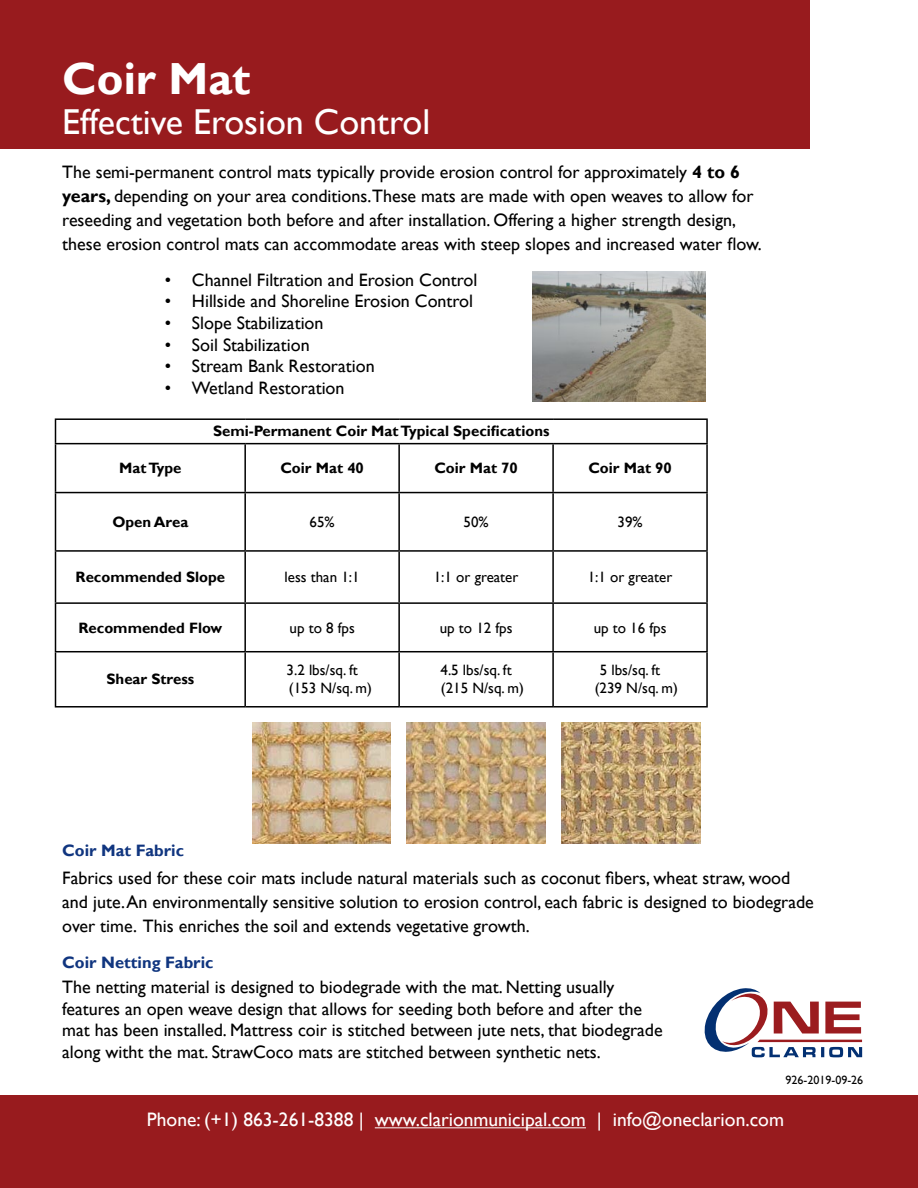
<style>
.page{position:relative;width:918px;height:1188px;background:#fff}
.page>*{position:absolute;margin:0;border:0;box-sizing:border-box;transform-origin:0 0}
.t1{font:700 45px "Gill Sans";color:#fff}
.t2{font:36px "Gill Sans";color:#fff}
.t3{font:19.5px "Gill Sans";color:#fff}
.t4{font:18px/24px "Gill Sans";color:#000}
.t5{font:700 16.5px "Gill Sans";color:#10357f}
.t6{font:15px "Gill Sans";color:#000}
.t7{font:700 15px "Gill Sans";color:#000}
.t8{font:12px "Gill Sans";color:#000}
.s1{font-weight:700}
</style>
<div class="page">
<div style="left:0;top:0;width:810px;height:149px;background:#981b1e"></div>
<hr style="left:55px;top:418px;width:190px;height:2px;background:#000">
<svg style="left:55px;top:420px;width:1px;height:23px"></svg>
<hr style="left:245px;top:418px;width:154px;height:2px;background:#000">
<hr style="left:399px;top:418px;width:154px;height:2px;background:#000">
<hr style="left:553px;top:418px;width:155px;height:2px;background:#000">
<hr style="left:706px;top:420px;width:2px;height:23px;background:#000">
<hr style="left:55px;top:443px;width:190px;height:1px;background:#000">
<hr style="left:55px;top:444px;width:1px;height:48px;background:#000">
<hr style="left:245px;top:443px;width:154px;height:1px;background:#000">
<hr style="left:244px;top:444px;width:2px;height:48px;background:#000">
<hr style="left:399px;top:443px;width:154px;height:1px;background:#000">
<hr style="left:398px;top:444px;width:2px;height:48px;background:#000">
<hr style="left:553px;top:443px;width:155px;height:1px;background:#000">
<hr style="left:552px;top:444px;width:2px;height:48px;background:#000">
<hr style="left:706px;top:444px;width:2px;height:48px;background:#000">
<hr style="left:55px;top:492px;width:190px;height:1px;background:#000">
<hr style="left:55px;top:493px;width:1px;height:57px;background:#000">
<hr style="left:245px;top:492px;width:154px;height:1px;background:#000">
<hr style="left:244px;top:493px;width:2px;height:57px;background:#000">
<hr style="left:399px;top:492px;width:154px;height:1px;background:#000">
<hr style="left:398px;top:493px;width:2px;height:57px;background:#000">
<hr style="left:553px;top:492px;width:155px;height:1px;background:#000">
<hr style="left:552px;top:493px;width:2px;height:57px;background:#000">
<hr style="left:706px;top:493px;width:2px;height:57px;background:#000">
<hr style="left:55px;top:550px;width:190px;height:2px;background:#000">
<hr style="left:55px;top:552px;width:1px;height:50px;background:#000">
<hr style="left:245px;top:550px;width:154px;height:2px;background:#000">
<hr style="left:244px;top:552px;width:2px;height:50px;background:#000">
<hr style="left:399px;top:550px;width:154px;height:2px;background:#000">
<hr style="left:398px;top:552px;width:2px;height:50px;background:#000">
<hr style="left:553px;top:550px;width:155px;height:2px;background:#000">
<hr style="left:552px;top:552px;width:2px;height:50px;background:#000">
<hr style="left:706px;top:552px;width:2px;height:50px;background:#000">
<hr style="left:55px;top:602px;width:190px;height:2px;background:#000">
<hr style="left:55px;top:604px;width:1px;height:47px;background:#000">
<hr style="left:245px;top:602px;width:154px;height:2px;background:#000">
<hr style="left:244px;top:604px;width:2px;height:47px;background:#000">
<hr style="left:399px;top:602px;width:154px;height:2px;background:#000">
<hr style="left:398px;top:604px;width:2px;height:47px;background:#000">
<hr style="left:553px;top:602px;width:155px;height:2px;background:#000">
<hr style="left:552px;top:604px;width:2px;height:47px;background:#000">
<hr style="left:706px;top:604px;width:2px;height:47px;background:#000">
<hr style="left:55px;top:651px;width:190px;height:1px;background:#000">
<hr style="left:55px;top:652px;width:1px;height:54px;background:#000">
<hr style="left:245px;top:651px;width:154px;height:1px;background:#000">
<hr style="left:244px;top:652px;width:2px;height:54px;background:#000">
<hr style="left:399px;top:651px;width:154px;height:1px;background:#000">
<hr style="left:398px;top:652px;width:2px;height:54px;background:#000">
<hr style="left:553px;top:651px;width:155px;height:1px;background:#000">
<hr style="left:552px;top:652px;width:2px;height:54px;background:#000">
<hr style="left:706px;top:652px;width:2px;height:54px;background:#000">
<hr style="left:55px;top:706px;width:190px;height:2px;background:#000">
<hr style="left:245px;top:706px;width:154px;height:2px;background:#000">
<hr style="left:399px;top:706px;width:154px;height:2px;background:#000">
<hr style="left:553px;top:706px;width:155px;height:2px;background:#000">
<div style="left:0;top:1096px;width:918px;height:92px;background:#981b1e"></div>
<hr style="left:375px;top:1127px;width:211px;height:1px;background:#fff">
<img style="left:252px;top:722px;width:139px;height:121px">
<img style="left:407px;top:722px;width:138px;height:121px">
<img style="left:562px;top:722px;width:138px;height:121px">
<img style="left:533px;top:272px;width:173px;height:129px">
<svg style="left:705px;top:988px;width:157px;height:69px"></svg>
<p class="t1" style="left:62px;top:52px;width:190px">Coir Mat</p>
<p class="t2" style="left:62px;top:101px;width:370px">Effective Erosion Control</p>
<p class="t4" style="left:62px;top:160px;width:701px">The semi-permanent control mats typically provide erosion control for approximately <span class="s1">4 to 6 years,</span> depending on your area conditions.These mats are made with open weaves to allow for reseeding and vegetation both before and after installation. Offering a higher strength design, these erosion control mats can accommodate areas with steep slopes and increased water flow.</p>
<p class="t4" style="left:165px;top:268px;width:314px">• Channel Filtration and Erosion Control</p>
<p class="t4" style="left:165px;top:290px;width:310px">• Hillside and Shoreline Erosion Control</p>
<p class="t4" style="left:165px;top:311px;width:160px">• Slope Stabilization</p>
<p class="t4" style="left:165px;top:333px;width:146px">• Soil Stabilization</p>
<p class="t4" style="left:165px;top:355px;width:211px">• Stream Bank Restoration</p>
<p class="t4" style="left:165px;top:376px;width:181px">• Wetland Restoration</p>
<p class="t7" style="left:213px;top:421px;width:338px">Semi-Permanent Coir Mat Typical Specifications</p>
<p class="t7" style="left:119px;top:459px;width:64px">Mat Type</p>
<p class="t7" style="left:280px;top:459px;width:85px">Coir Mat 40</p>
<p class="t7" style="left:434px;top:459px;width:85px">Coir Mat 70</p>
<p class="t7" style="left:588px;top:459px;width:85px">Coir Mat 90</p>
<p class="t7" style="left:112px;top:513px;width:77px">Open Area</p>
<p class="t6" style="left:310px;top:513px;width:27px">65%</p>
<p class="t6" style="left:464px;top:513px;width:27px">50%</p>
<p class="t6" style="left:618px;top:513px;width:27px">39%</p>
<p class="t7" style="left:76px;top:568px;width:151px">Recommended Slope</p>
<p class="t6" style="left:285px;top:568px;width:77px">less than 1:1</p>
<p class="t6" style="left:434px;top:568px;width:86px">1:1 or greater</p>
<p class="t6" style="left:588px;top:568px;width:86px">1:1 or greater</p>
<p class="t7" style="left:78px;top:619px;width:145px">Recommended Flow</p>
<p class="t6" style="left:290px;top:619px;width:67px">up to 8 fps</p>
<p class="t6" style="left:440px;top:619px;width:74px">up to 12 fps</p>
<p class="t6" style="left:594px;top:619px;width:74px">up to 16 fps</p>
<p class="t7" style="left:107px;top:670px;width:89px">Shear Stress</p>
<p class="t6" style="left:287px;top:662px;width:73px">3.2 lbs/sq. ft</p>
<p class="t6" style="left:289px;top:680px;width:85px">(153 N/sq. m)</p>
<p class="t6" style="left:441px;top:662px;width:73px">4.5 lbs/sq. ft</p>
<p class="t6" style="left:441px;top:680px;width:85px">(215 N/sq. m)</p>
<p class="t6" style="left:600px;top:662px;width:62px">5 lbs/sq. ft</p>
<p class="t6" style="left:595px;top:680px;width:85px">(239 N/sq. m)</p>
<p class="t5" style="left:62px;top:841px;width:123px">Coir Mat Fabric</p>
<p class="t4" style="left:62px;top:866px;width:753px">Fabrics used for these coir mats include natural materials such as coconut fibers, wheat straw, wood and jute. An environmentally sensitive solution to erosion control, each fabric is designed to biodegrade over time. This enriches the soil and extends vegetative growth.</p>
<p class="t5" style="left:62px;top:952px;width:153px">Coir Netting Fabric</p>
<p class="t4" style="left:62px;top:977px;width:602px;line-height:21.6px">The netting material is designed to biodegrade with the mat. Netting usually features an open weave design that allows for seeding both before and after the mat has been installed. Mattress coir is stitched between jute nets, that biodegrade along witht the mat. StrawCoco mats are stitched between synthetic nets.</p>
<p class="t8" style="left:786px;top:1073px;width:79px">926-2019-09-26</p>
<p class="t3" style="left:147px;top:1108px;width:639px">Phone: (+1) 863-261-8388 | www.clarionmunicipal.com | info@oneclarion.com</p>
</div>
